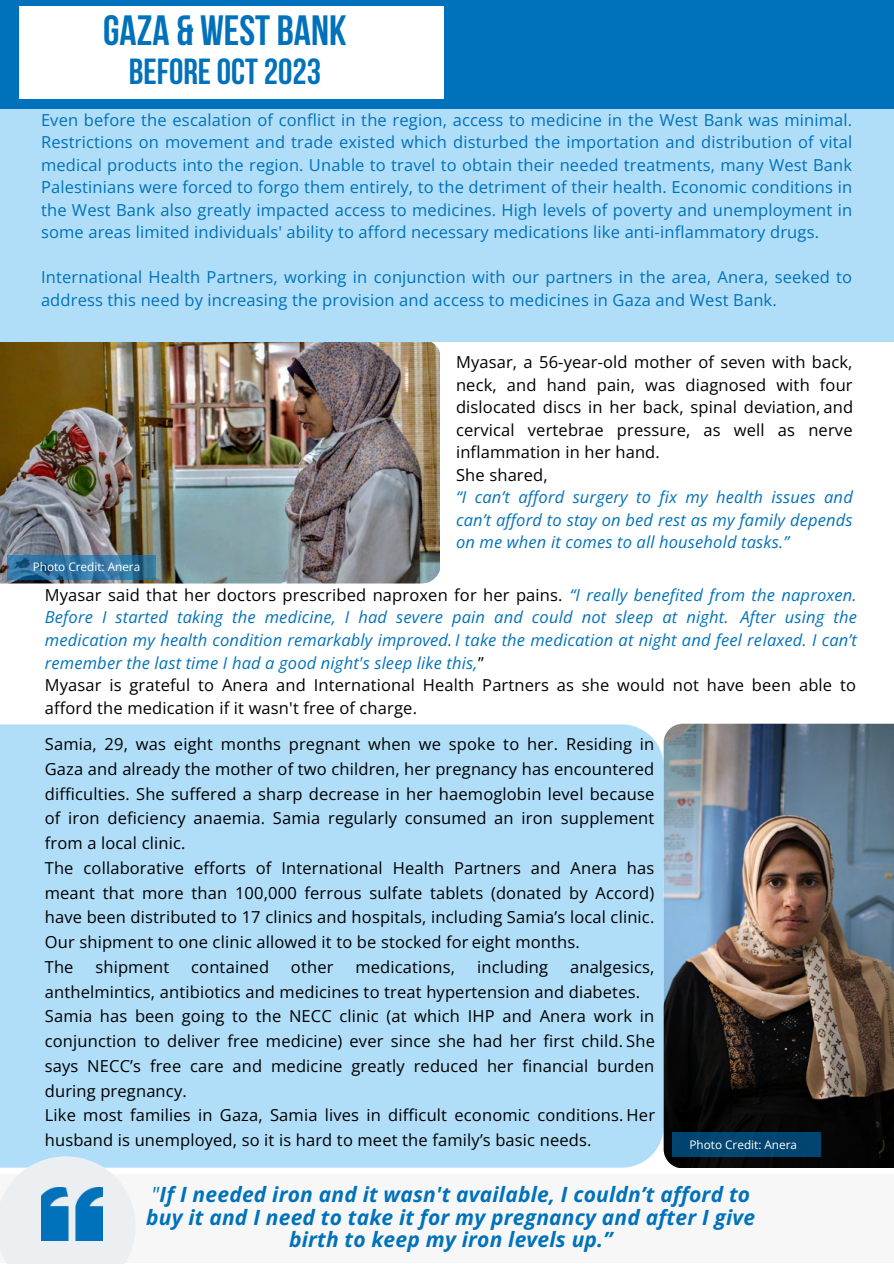
<style>
.page{position:relative;width:894px;height:1264px;background:#fff}
.page>*{position:absolute;margin:0;border:0;box-sizing:border-box;transform-origin:0 0}
.t1{font:700 42.15px "Bebas Neue";color:#0071bb}
.t2{font:700 36.15px "Bebas Neue";color:#0071bb}
.t3{font:italic 700 21px/22.5px "Open Sans";letter-spacing:.01em;color:#0072bb;text-align:center}
.t4{font:16.5px/24.8px "Open Sans";letter-spacing:.01em;color:#000}
.t5{font:16.5px/22.5px "Open Sans";letter-spacing:.01em;color:#0071bb;text-align:justify}
.t6{font:italic 16.5px/22.5px "Open Sans";letter-spacing:.01em;color:#0072bb}
.t7{font:italic 16.5px/22.5px "Open Sans";letter-spacing:.01em;color:#0071bb;text-align:justify}
.t8{font:11.7px "Open Sans";color:#fff}
.s1{font-style:normal;color:#000}
.s2{font-weight:400}
</style>
<div class="page">
<svg style="left:754px;top:1166px;width:12px;height:2px"></svg>
<svg style="left:789px;top:1166px;width:12px;height:1px"></svg>
<svg style="left:829px;top:1166px;width:11px;height:2px"></svg>
<div style="left:0;top:1174px;width:893px;height:88px;background:#f7f7f7"></div>
<img style="left:0;top:341px;width:439px;height:242px">
<div style="left:0;top:724px;width:663px;height:443px;background:#b0def8"></div>
<div style="left:0;top:0;width:893px;height:110px;background:#0071bb"></div>
<div style="left:19px;top:7px;width:424px;height:92px;background:#fff"></div>
<div style="left:0;top:110px;width:893px;height:231px;background:#b0def8"></div>
<img style="left:663px;top:723px;width:230px;height:443px">
<svg style="left:0;top:1156px;width:136px;height:107px"></svg>
<img style="left:41px;top:1187px;width:62px;height:52px">
<svg style="left:8px;top:555px;width:148px;height:24px;background:#3073a0"></svg>
<div style="left:672px;top:1132px;width:148px;height:25px;background:#024570"></div>
<h1 class="t1" style="left:103px;top:14px;width:245px">GAZA &amp; WEST BANK</h1>
<h2 class="t2" style="left:129px;top:57px;width:194px">BEFORE OCT 2023</h2>
<p class="t5" style="left:41px;top:108px;width:812px">Even before the escalation of conflict in the region, access to medicine in the West Bank was minimal.<br>Restrictions on movement and trade existed which disturbed the importation and distribution of vital medical products into the region. Unable to travel to obtain their needed treatments, many West Bank Palestinians were forced to forgo them entirely, to the detriment of their health. Economic conditions in the West Bank also greatly impacted access to medicines. High levels of poverty and unemployment in some areas limited individuals' ability to afford necessary medications like anti-inflammatory drugs.</p>
<p class="t5" style="left:41px;top:266px;width:812px">International Health Partners, working in conjunction with our partners in the area, Anera, seeked to address this need by increasing the provision and access to medicines in Gaza and West Bank.</p>
<p class="t4" style="left:456px;top:350px;width:398px;line-height:22.5px">Myasar, a 56-year-old mother of seven with back, neck, and hand pain, was diagnosed with four dislocated discs in her back, spinal deviation, and cervical vertebrae pressure, as well as nerve inflammation in her hand.<br>She shared,</p>
<p class="t7" style="left:456px;top:485px;width:398px">“I can’t afford surgery to fix my health issues and can’t afford to stay on bed rest as my family depends on me when it comes to all household tasks.”</p>
<p class="t6" style="left:45px;top:583px;width:813px"><span class="s1">Myasar said that her doctors prescribed naproxen for her pains.</span> “I really benefited from the naproxen.<br>Before I started taking the medicine, I had severe pain and could not sleep at night. After using the medication my health condition remarkably improved. I take the medication at night and feel relaxed. I can’t remember the last time I had a good night's sleep like this,<span class="s1">”<br>Myasar is grateful to Anera and International Health Partners as she would not have been able to afford the medication if it wasn't free of charge.</span></p>
<p class="t4" style="left:45px;top:731px;width:611px">Samia, 29, was eight months pregnant when we spoke to her. Residing in Gaza and already the mother of two children, her pregnancy has encountered difficulties. She suffered a sharp decrease in her haemoglobin level because of iron deficiency anaemia. Samia regularly consumed an iron supplement from a local clinic.<br>The collaborative efforts of International Health Partners and Anera has meant that more than 100,000 ferrous sulfate tablets (donated by Accord) have been distributed to 17 clinics and hospitals, including Samia’s local clinic.<br>Our shipment to one clinic allowed it to be stocked for eight months.<br>The</p>
<p class="t8" style="left:33px;top:559px;width:109px">Photo Credit: Anera</p>
<p class="t4" style="left:45px;top:954px;width:611px;text-indent:525px">analgesics, anthelmintics, antibiotics and medicines to treat hypertension and diabetes.<br>Samia has been going to the NECC clinic (at which IHP and Anera work in conjunction to deliver free medicine) ever since she had her first child. She says NECC’s free care and medicine greatly reduced her financial burden during pregnancy.<br>Like most families in Gaza, Samia lives in difficult economic conditions. Her husband is unemployed, so it is hard to meet the family’s basic needs.</p>
<p class="t3" style="left:146px;top:1182px;width:610px"><span class="s2">"</span>If I needed iron and it wasn't available, I couldn’t afford to buy it and I need to take it for my pregnancy and after I give birth to keep my iron levels up.”</p>
<p class="t4" style="left:95px;top:954px;width:75px">shipment</p>
<p class="t4" style="left:191px;top:954px;width:79px">contained</p>
<p class="t4" style="left:291px;top:954px;width:44px">other</p>
<p class="t4" style="left:355px;top:954px;width:101px">medications,</p>
<p class="t4" style="left:477px;top:954px;width:73px">including</p>
<p class="t8" style="left:689px;top:1136px;width:109px">Photo Credit: Anera</p>
</div>
